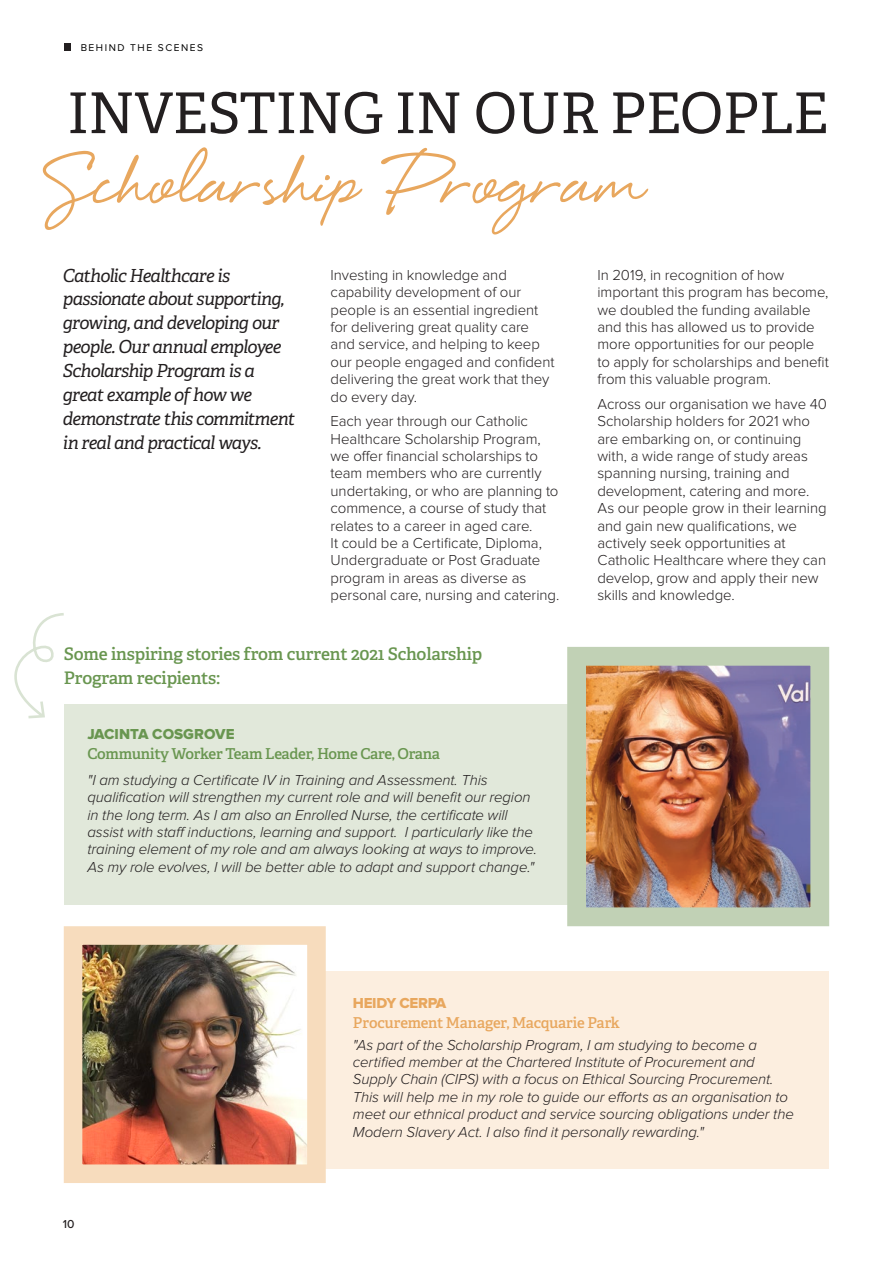
<style>
.page{position:relative;width:893px;height:1263px;background:#fff}
.page>*{position:absolute;margin:0;border:0;box-sizing:border-box;transform-origin:0 0}
.t1{font:126.9px "Eye Catching";color:#e8a75e}
.t2{font:56.1px "Adelle PE";letter-spacing:-.01em;color:#231f20}
.t3{font:italic 18px/24px "Adelle PE";letter-spacing:-.045em;color:#231f20}
.t4{font:17.25px/24.5px "Adelle PE Sb";letter-spacing:-.01em;color:#699650}
.t5{font:300 15px/17.4px "Proxima Nova";letter-spacing:-.005em;color:#231f20}
.t6{font:italic 300 15px/17.4px "Proxima Nova";letter-spacing:-.005em;color:#231f20}
.t7{font:15px "Adelle PE Sb";letter-spacing:-.02em;color:#699650}
.t8{font:15px "Adelle PE Sb";letter-spacing:-.015em;color:#e8a75e}
.t9{font:15px "Proxima Nova Extrabld";color:#699650}
.t10{font:15px "Proxima Nova Extrabld";letter-spacing:-.02em;color:#e8a75e}
.t11{font:500 12px "Proxima Nova";color:#231f20}
.t12{font:10.2px "Proxima Nova";letter-spacing:.15em;color:#000}
</style>
<div class="page">
<div style="left:73px;top:971px;width:756px;height:197px;background:#fceedf"></div>
<div style="left:64px;top:704px;width:617px;height:201px;background:#e1e8da"></div>
<div style="left:64px;top:44px;width:7px;height:7px;background:#231f20"></div>
<img style="left:587px;top:667px;width:222px;height:239px">
<svg style="left:14px;top:613px;width:50px;height:106px"></svg>
<div style="left:567px;top:647px;width:262px;height:279px;border:19px solid #c1d1b5"></div>
<img style="left:84px;top:946px;width:222px;height:217px">
<div style="left:64px;top:926px;width:262px;height:257px;border:19px solid #f7dcbd"></div>
<p class="t12" style="left:81px;top:43px;width:124px">BEHIND THE SCENES</p>
<h2 class="t2" style="left:67px;top:72px;width:763px">INVESTING IN OUR PEOPLE</h2>
<h1 class="t1" style="left:38px;top:131px;width:607px">Scholarship Program</h1>
<p class="t3" style="left:63px;top:262px;width:233px">Catholic Healthcare is passionate about supporting, growing, and developing our people. Our annual employee<br>Scholarship Program is a great example of how we demonstrate this commitment in real and practical ways.</p>
<p class="t5" style="left:331px;top:267px;width:225px">Investing in knowledge and capability development of our people is an essential ingredient for delivering great quality care and service, and helping to keep our people engaged and confident delivering the great work that they do every day.</p>
<p class="t5" style="left:331px;top:413px;width:230px">Each year through our Catholic Healthcare Scholarship Program, we offer financial scholarships to team members who are currently undertaking, or who are planning to commence, a course of study that relates to a career in aged care.<br>It could be a Certificate, Diploma, Undergraduate or Post Graduate program in areas as diverse as personal care, nursing and catering.</p>
<p class="t4" style="left:64px;top:641px;width:420px">Some inspiring stories from current 2021 Scholarship<br>Program recipients:</p>
<p class="t9" style="left:87px;top:728px;width:149px">JACINTA COSGROVE</p>
<p class="t7" style="left:87px;top:743px;width:354px">Community Worker Team Leader, Home Care, Orana</p>
<p class="t6" style="left:87px;top:772px;width:451px">"I am studying a Certificate IV in Training and Assessment. This qualification will strengthen my current role and will benefit our region in the long term. As I am also an Enrolled Nurse, the certificate will assist with staff inductions, learning and support. I particularly like the training element of my role and am always looking at ways to improve.<br>As my role evolves, I will be better able to adapt and support change."</p>
<p class="t5" style="left:597px;top:267px;width:233px">In 2019, in recognition of how important this program has become, we doubled the funding available and this has allowed us to provide more opportunities for our people to apply for scholarships and benefit from this valuable program.</p>
<p class="t5" style="left:597px;top:396px;width:231px">Across our organisation we have 40<br>Scholarship holders for 2021 who are embarking on, or continuing with, a wide range of study areas spanning nursing, training and development, catering and more.<br>As our people grow in their learning and gain new qualifications, we actively seek opportunities at<br>Catholic Healthcare where they can develop, grow and apply their new skills and knowledge.</p>
<p class="t11" style="left:63px;top:1215px;width:13px">10</p>
<p class="t10" style="left:353px;top:996px;width:95px">HEIDY CERPA</p>
<p class="t8" style="left:353px;top:1011px;width:268px">Procurement Manager, Macquarie Park</p>
<p class="t6" style="left:353px;top:1036px;width:442px">"As part of the Scholarship Program, I am studying to become a certified member at the Chartered Institute of Procurement and Supply Chain (CIPS) with a focus on Ethical Sourcing Procurement.<br>This will help me in my role to guide our efforts as an organisation to meet our ethnical product and service sourcing obligations under the Modern Slavery Act. I also find it personally rewarding."</p>
</div>
